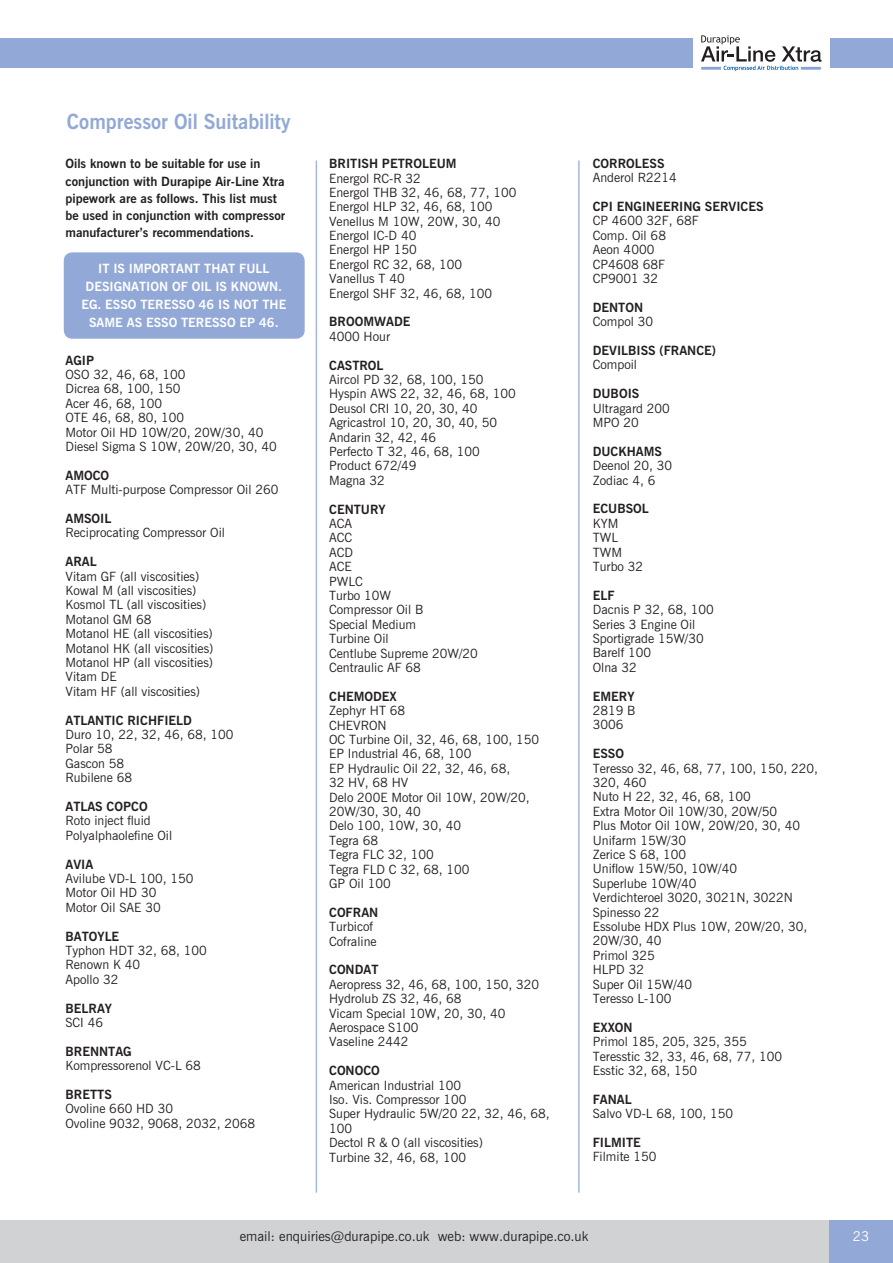
<style>
.page{position:relative;width:893px;height:1263px;background:#fff}
.page>*{position:absolute;margin:0;border:0;box-sizing:border-box;transform-origin:0 0}
.t1{font:700 21px "News Gothic BT";color:#92a8d6;scale:.95 1}
.t2{font:13.5px "News Gothic BT";color:#231f20}
.t3{font:13.5px "News Gothic BT";color:#fff}
.t4{font:12.75px/14.4px "News Gothic BT";color:#231f20}
.t5{font:700 12.75px/17.2px "News Gothic BT";color:#231f20}
.t6{font:700 12.75px/18px "News Gothic BT";color:#fff;text-align:center}
</style>
<div class="page">
<div style="left:0;top:1220px;width:893px;height:43px;background:#d1d2d4"></div>
<div style="left:829px;top:1220px;width:64px;height:43px;background:#92a8d6"></div>
<div style="left:0;top:38px;width:893px;height:30px;background:#92a8d6"></div>
<div style="left:693px;top:17px;width:136px;height:73px;background:#fff"></div>
<svg style="left:701px;top:35px;width:120px;height:36px"></svg>
<hr style="left:316px;top:161px;width:1px;height:1032px;background:#a5b7dd">
<hr style="left:578px;top:161px;width:2px;height:1032px;background:#a5b7dd">
<div style="left:64px;top:252px;width:241px;height:87px;background:#92a8d6;border-radius:9px"></div>
<h1 class="t1" style="left:67px;top:109px;width:237px">Compressor Oil Suitability</h1>
<p class="t5" style="left:65px;top:155px;width:221px">Oils known to be suitable for use in conjunction with Durapipe Air-Line Xtra pipework are as follows. This list must be used in conjunction with compressor manufacturer’s recommendations.</p>
<p class="t6" style="left:81px;top:260px;width:206px">IT IS IMPORTANT THAT FULL<br>DESIGNATION OF OIL IS KNOWN.<br>EG. ESSO TERESSO 46 IS NOT THE<br>SAME AS ESSO TERESSO EP 46.</p>
<p class="t5" style="left:65px;top:351px;width:30px">AGIP</p>
<p class="t4" style="left:65px;top:367px;width:213px">OSO 32, 46, 68, 100<br>Dicrea 68, 100, 150<br>Acer 46, 68, 100<br>OTE 46, 68, 80, 100<br>Motor Oil HD 10W/20, 20W/30, 40<br>Diesel Sigma S 10W, 20W/20, 30, 40</p>
<p class="t5" style="left:65px;top:466px;width:45px">AMOCO</p>
<p class="t4" style="left:65px;top:482px;width:214px">ATF Multi-purpose Compressor Oil 260</p>
<p class="t5" style="left:65px;top:510px;width:47px">AMSOIL</p>
<p class="t4" style="left:65px;top:525px;width:161px">Reciprocating Compressor Oil</p>
<p class="t5" style="left:65px;top:553px;width:33px">ARAL</p>
<p class="t4" style="left:65px;top:569px;width:149px">Vitam GF (all viscosities)<br>Kowal M (all viscosities)<br>Kosmol TL (all viscosities)<br>Motanol GM 68<br>Motanol HE (all viscosities)<br>Motanol HK (all viscosities)<br>Motanol HP (all viscosities)<br>Vitam DE<br>Vitam HF (all viscosities)</p>
<p class="t5" style="left:65px;top:711px;width:128px">ATLANTIC RICHFIELD</p>
<p class="t4" style="left:65px;top:727px;width:170px">Duro 10, 22, 32, 46, 68, 100<br>Polar 58<br>Gascon 58<br>Rubilene 68</p>
<p class="t5" style="left:65px;top:798px;width:84px">ATLAS COPCO</p>
<p class="t4" style="left:65px;top:813px;width:108px">Roto inject fluid<br>Polyalphaolefine Oil</p>
<p class="t5" style="left:65px;top:855px;width:29px">AVIA</p>
<p class="t4" style="left:65px;top:871px;width:130px">Avilube VD-L 100, 150<br>Motor Oil HD 30<br>Motor Oil SAE 30</p>
<p class="t5" style="left:65px;top:927px;width:55px">BATOYLE</p>
<p class="t4" style="left:65px;top:943px;width:143px">Typhon HDT 32, 68, 100<br>Renown K 40<br>Apollo 32</p>
<p class="t5" style="left:65px;top:999px;width:48px">BELRAY</p>
<p class="t4" style="left:65px;top:1015px;width:39px">SCI 46</p>
<p class="t5" style="left:65px;top:1042px;width:68px">BRENNTAG</p>
<p class="t4" style="left:65px;top:1058px;width:137px">Kompressorenol VC-L 68</p>
<p class="t5" style="left:65px;top:1086px;width:48px">BRETTS</p>
<p class="t4" style="left:65px;top:1101px;width:191px">Ovoline 660 HD 30<br>Ovoline 9032, 9068, 2032, 2068</p>
<p class="t5" style="left:329px;top:155px;width:129px">BRITISH PETROLEUM</p>
<p class="t4" style="left:329px;top:171px;width:189px">Energol RC-R 32<br>Energol THB 32, 46, 68, 77, 100<br>Energol HLP 32, 46, 68, 100<br>Venellus M 10W, 20W, 30, 40<br>Energol IC-D 40<br>Energol HP 150<br>Energol RC 32, 68, 100<br>Vanellus T 40<br>Energol SHF 32, 46, 68, 100</p>
<p class="t5" style="left:329px;top:313px;width:83px">BROOMWADE</p>
<p class="t4" style="left:329px;top:329px;width:63px">4000 Hour</p>
<p class="t5" style="left:329px;top:356px;width:56px">CASTROL</p>
<p class="t4" style="left:329px;top:372px;width:188px">Aircol PD 32, 68, 100, 150<br>Hyspin AWS 22, 32, 46, 68, 100<br>Deusol CRI 10, 20, 30, 40<br>Agricastrol 10, 20, 30, 40, 50<br>Andarin 32, 42, 46<br>Perfecto T 32, 46, 68, 100<br>Product 672/49<br>Magna 32</p>
<p class="t5" style="left:329px;top:500px;width:58px">CENTURY</p>
<p class="t4" style="left:329px;top:516px;width:150px">ACA<br>ACC<br>ACD<br>ACE<br>PWLC<br>Turbo 10W<br>Compressor Oil B<br>Special Medium<br>Turbine Oil<br>Centlube Supreme 20W/20<br>Centraulic AF 68</p>
<p class="t5" style="left:329px;top:687px;width:69px">CHEMODEX</p>
<p class="t4" style="left:329px;top:703px;width:212px">Zephyr HT 68<br>CHEVRON<br>OC Turbine Oil, 32, 46, 68, 100, 150<br>EP Industrial 46, 68, 100<br>EP Hydraulic Oil 22, 32, 46, 68,<br>32 HV, 68 HV<br>Delo 200E Motor Oil 10W, 20W/20,<br>20W/30, 30, 40<br>Delo 100, 10W, 30, 40<br>Tegra 68<br>Tegra FLC 32, 100<br>Tegra FLD C 32, 68, 100<br>GP Oil 100</p>
<p class="t5" style="left:329px;top:903px;width:51px">COFRAN</p>
<p class="t4" style="left:329px;top:919px;width:49px">Turbicof<br>Cofraline</p>
<p class="t5" style="left:329px;top:961px;width:51px">CONDAT</p>
<p class="t4" style="left:329px;top:977px;width:211px">Aeropress 32, 46, 68, 100, 150, 320<br>Hydrolub ZS 32, 46, 68<br>Vicam Special 10W, 20, 30, 40<br>Aerospace S100<br>Vaseline 2442</p>
<p class="t5" style="left:329px;top:1062px;width:52px">CONOCO</p>
<p class="t4" style="left:329px;top:1078px;width:222px">American Industrial 100<br>Iso. Vis. Compressor 100<br>Super Hydraulic 5W/20 22, 32, 46, 68,<br>100<br>Dectol R &amp; O (all viscosities)<br>Turbine 32, 46, 68, 100</p>
<p class="t5" style="left:593px;top:155px;width:73px">CORROLESS</p>
<p class="t4" style="left:593px;top:170px;width:86px">Anderol R2214</p>
<p class="t5" style="left:593px;top:198px;width:172px">CPI ENGINEERING SERVICES</p>
<p class="t4" style="left:593px;top:214px;width:107px">CP 4600 32F, 68F<br>Comp. Oil 68<br>Aeon 4000<br>CP4608 68F<br>CP9001 32</p>
<p class="t5" style="left:593px;top:299px;width:52px">DENTON</p>
<p class="t4" style="left:593px;top:314px;width:62px">Compol 30</p>
<p class="t5" style="left:593px;top:342px;width:125px">DEVILBISS (FRANCE)</p>
<p class="t4" style="left:593px;top:358px;width:46px">Compoil</p>
<p class="t5" style="left:593px;top:385px;width:48px">DUBOIS</p>
<p class="t4" style="left:593px;top:401px;width:79px">Ultragard 200<br>MPO 20</p>
<p class="t5" style="left:593px;top:443px;width:71px">DUCKHAMS</p>
<p class="t4" style="left:593px;top:458px;width:81px">Deenol 20, 30<br>Zodiac 4, 6</p>
<p class="t5" style="left:593px;top:500px;width:58px">ECUBSOL</p>
<p class="t4" style="left:593px;top:516px;width:52px">KYM<br>TWL<br>TWM<br>Turbo 32</p>
<p class="t5" style="left:593px;top:586px;width:23px">ELF</p>
<p class="t4" style="left:593px;top:602px;width:123px">Dacnis P 32, 68, 100<br>Series 3 Engine Oil<br>Sportigrade 15W/30<br>Barelf 100<br>Olna 32</p>
<p class="t5" style="left:593px;top:687px;width:43px">EMERY</p>
<p class="t4" style="left:593px;top:703px;width:44px">2819 B<br>3006</p>
<p class="t5" style="left:593px;top:745px;width:33px">ESSO</p>
<p class="t4" style="left:593px;top:761px;width:227px">Teresso 32, 46, 68, 77, 100, 150, 220,<br>320, 460<br>Nuto H 22, 32, 46, 68, 100<br>Extra Motor Oil 10W/30, 20W/50<br>Plus Motor Oil 10W, 20W/20, 30, 40<br>Unifarm 15W/30<br>Zerice S 68, 100<br>Uniflow 15W/50, 10W/40<br>Superlube 10W/40<br>Verdichteroel 3020, 3021N, 3022N<br>Spinesso 22<br>Essolube HDX Plus 10W, 20W/20, 30,<br>20W/30, 40<br>Primol 325<br>HLPD 32<br>Super Oil 15W/40<br>Teresso L-100</p>
<p class="t5" style="left:593px;top:1018px;width:41px">EXXON</p>
<p class="t4" style="left:593px;top:1034px;width:191px">Primol 185, 205, 325, 355<br>Teresstic 32, 33, 46, 68, 77, 100<br>Esstic 32, 68, 150</p>
<p class="t5" style="left:593px;top:1090px;width:41px">FANAL</p>
<p class="t4" style="left:593px;top:1106px;width:142px">Salvo VD-L 68, 100, 150</p>
<p class="t5" style="left:593px;top:1134px;width:50px">FILMITE</p>
<p class="t4" style="left:593px;top:1149px;width:65px">Filmite 150</p>
<p class="t2" style="left:240px;top:1228px;width:350px">email: enquiries@durapipe.co.uk web: www.durapipe.co.uk</p>
<p class="t3" style="left:853px;top:1228px;width:18px">23</p>
</div>
